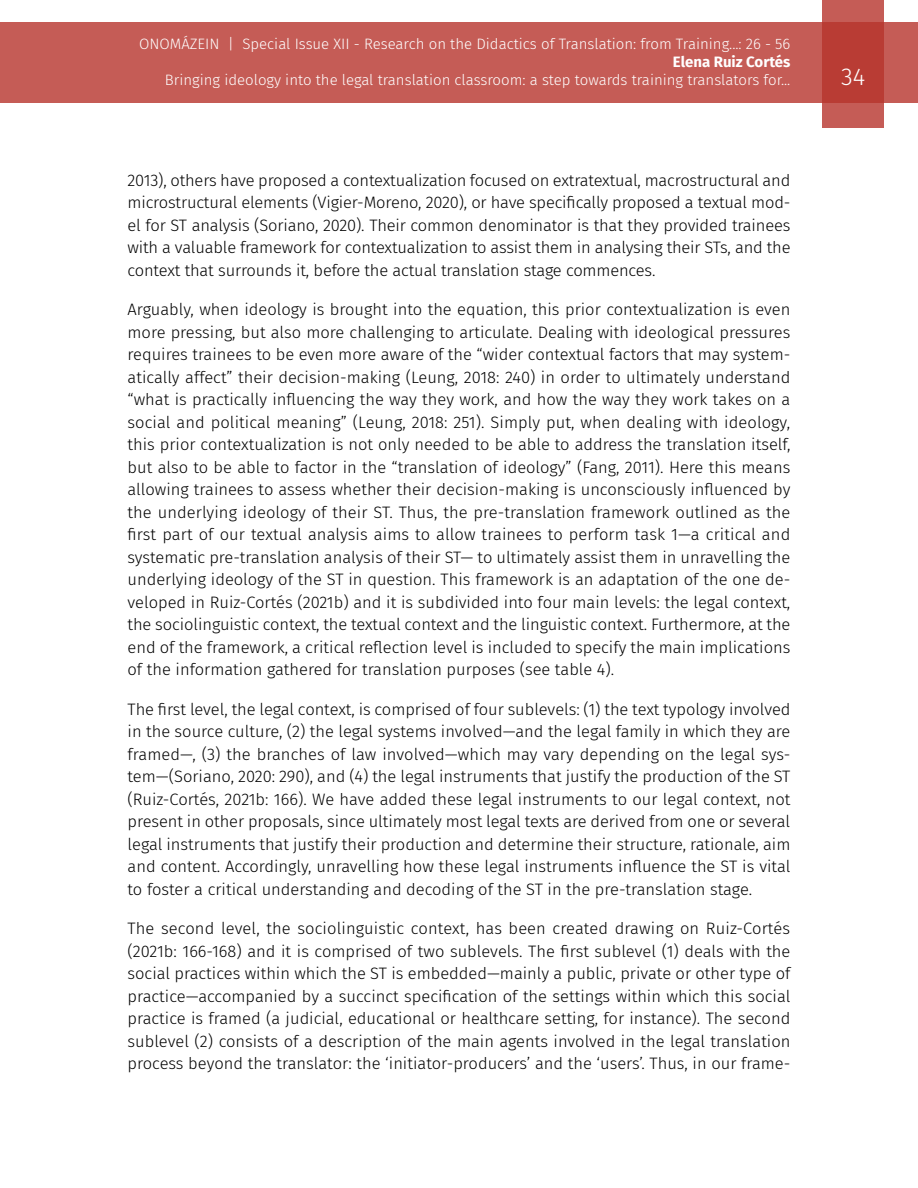
<style>
.page{position:relative;width:918px;height:1188px;background:#fff}
.page>*{position:absolute;margin:0;border:0;box-sizing:border-box;transform-origin:0 0}
.t1{font:300 24px "Fira Sans";color:#fff}
.t2{font:300 16.5px/22.5px "Fira Sans";color:#000;text-align:justify}
.t3{font:300 15px "Fira Sans";color:#fff}
.t4{font:700 15px "Fira Sans";color:#fff}
</style>
<div class="page">
<div style="left:0;top:23px;width:918px;height:80px;background:#c55c56"></div>
<svg style="left:822px;top:0;width:62px;height:128px;background:#bd4740"></svg>
<p class="t3" style="left:139px;top:34px;width:653px">ONOMÁZEIN | Special Issue XII - Research on the Didactics of Translation: from Training...: 26 - 56</p>
<p class="t4" style="left:673px;top:50px;width:119px">Elena Ruiz Cortés</p>
<p class="t3" style="left:165px;top:70px;width:627px">Bringing ideology into the legal translation classroom: a step towards training translators for...</p>
<h1 class="t1" style="left:841px;top:60px;width:25px">34</h1>
<p class="t2" style="left:128px;top:168px;width:664px">2013), others have proposed a contextualization focused on extratextual, macrostructural and microstructural elements (Vigier-Moreno, 2020), or have specifically proposed a textual mod&shy;el for ST analysis (Soriano, 2020). Their common denominator is that they provided trainees with a valuable framework for contextualization to assist them in analysing their STs, and the context that surrounds it, before the actual translation stage commences.</p>
<p class="t2" style="left:128px;top:298px;width:664px">Arguably, when ideology is brought into the equation, this prior contextualization is even more pressing, but also more challenging to articulate. Dealing with ideological pressures requires trainees to be even more aware of the “wider contextual factors that may system&shy;atically affect” their decision-making (Leung, 2018: 240) in order to ultimately understand “what is practically influencing the way they work, and how the way they work takes on a social and political meaning” (Leung, 2018: 251). Simply put, when dealing with ideology, this prior contextualization is not only needed to be able to address the translation itself, but also to be able to factor in the “translation of ideology” (Fang, 2011). Here this means allowing trainees to assess whether their decision-making is unconsciously influenced by the underlying ideology of their ST. Thus, the pre-translation framework outlined as the first part of our textual analysis aims to allow trainees to perform task 1—a critical and systematic pre-translation analysis of their ST— to ultimately assist them in unravelling the underlying ideology of the ST in question. This framework is an adaptation of the one de&shy;veloped in Ruiz-Cortés (2021b) and it is subdivided into four main levels: the legal context, the sociolinguistic context, the textual context and the linguistic context. Furthermore, at the end of the framework, a critical reflection level is included to specify the main implications of the information gathered for translation purposes (see table 4).</p>
<p class="t2" style="left:128px;top:698px;width:665px">The first level, the legal context, is comprised of four sublevels: (1) the text typology involved in the source culture, (2) the legal systems involved—and the legal family in which they are framed—, (3) the branches of law involved—which may vary depending on the legal sys&shy;tem—(Soriano, 2020: 290), and (4) the legal instruments that justify the production of the ST (Ruiz-Cortés, 2021b: 166). We have added these legal instruments to our legal context, not present in other proposals, since ultimately most legal texts are derived from one or several legal instruments that justify their production and determine their structure, rationale, aim and content. Accordingly, unravelling how these legal instruments influence the ST is vital to foster a critical understanding and decoding of the ST in the pre-translation stage.</p>
<p class="t2" style="left:128px;top:917px;width:664px">The second level, the sociolinguistic context, has been created drawing on Ruiz-Cortés (2021b: 166-168) and it is comprised of two sublevels. The first sublevel (1) deals with the social practices within which the ST is embedded—mainly a public, private or other type of practice—accompanied by a succinct specification of the settings within which this social practice is framed (a judicial, educational or healthcare setting, for instance). The second sublevel (2) consists of a description of the main agents involved in the legal translation process beyond the translator: the ‘initiator-producers’ and the ‘users’. Thus, in our frame-</p>
</div>
